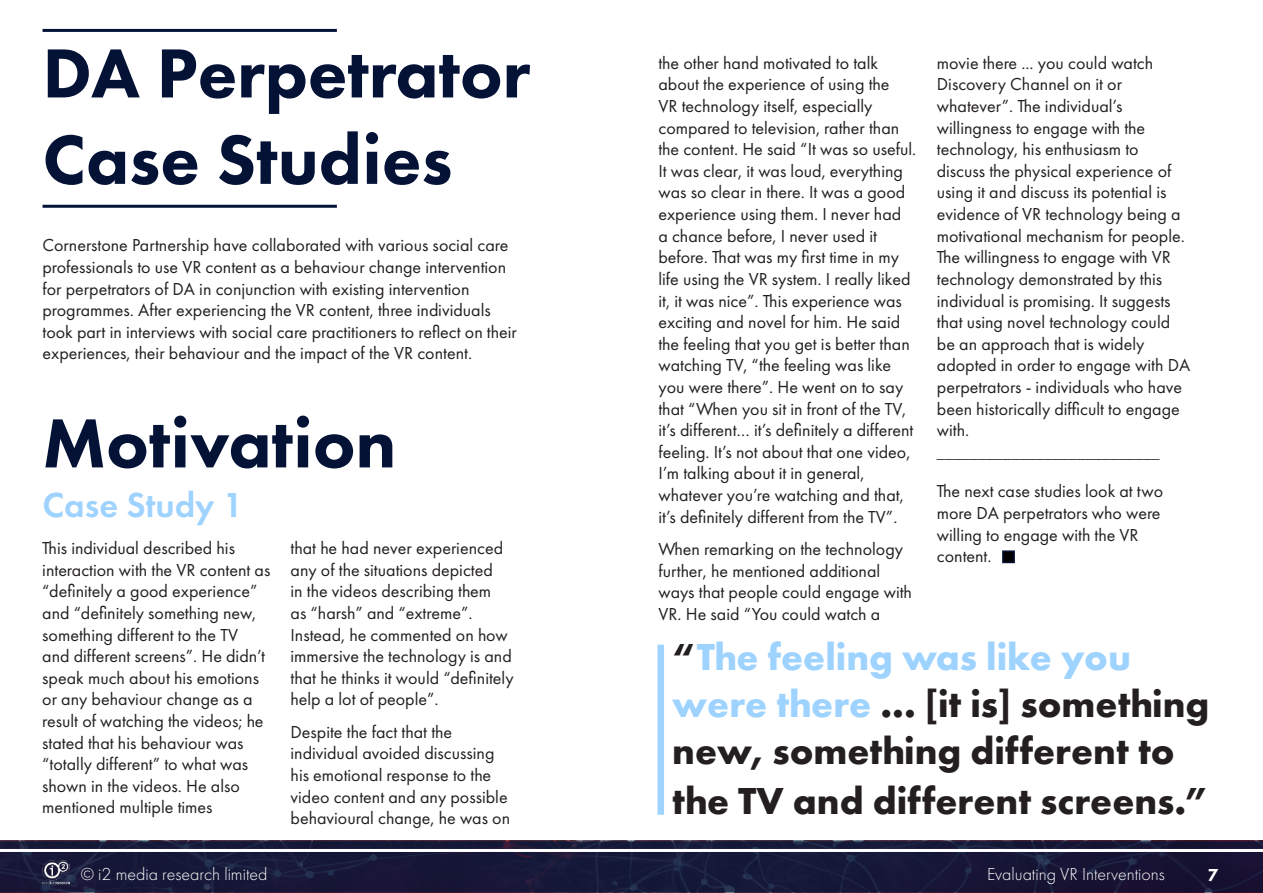
<style>
.page{position:relative;width:1263px;height:893px;background:#fff}
.page>*{position:absolute;margin:0;border:0;box-sizing:border-box;transform-origin:0 0}
.t1{font:800 72px/86.4px "Futura PT";color:#041236}
.t2{font:700 39px/46.8px "Futura PT";color:#231f20}
.t3{font:600 36px "Futura PT";color:#9ed2ff}
.t4{font:18px/21.6px "Futura PT";color:#231f20}
.t5{font:300 18px "Futura PT";color:#fff}
.t6{font:800 18px "Futura PT";color:#fff}
.t7{font:16.5px "Charter";color:#231f20}
.s1{color:#9ed2ff}
</style>
<div class="page">
<svg style="left:0;top:841px;width:1263px;height:51px;background:#171838"></svg>
<hr style="left:0;top:849px;width:1263px;height:3px;background:#fff">
<img style="left:43px;top:861px;width:27px;height:25px">
<hr style="left:43px;top:29px;width:294px;height:3px;background:#041236">
<hr style="left:43px;top:205px;width:294px;height:3px;background:#041236">
<div style="left:657px;top:645px;width:7px;height:170px;background:#9ed2ff"></div>
<div style="left:1002px;top:550px;width:13px;height:13px;background:#000;border:2px solid #041236"></div>
<h1 class="t1" style="left:43px;top:36px;width:489px">DA Perpetrator<br>Case Studies</h1>
<p class="t4" style="left:43px;top:236px;width:476px">Cornerstone Partnership have collaborated with various social care professionals to use VR content as a behaviour change intervention for perpetrators of DA in conjunction with existing intervention programmes. After experiencing the VR content, three individuals took part in interviews with social care practitioners to reflect on their experiences, their behaviour and the impact of the VR content.</p>
<h1 class="t1" style="left:42px;top:406px;width:355px">Motivation</h1>
<h3 class="t3" style="left:43px;top:491px;width:202px">Case Study 1</h3>
<p class="t4" style="left:42px;top:539px;width:230px">This individual described his interaction with the VR content as “definitely a good experience” and “definitely something new, something different to the TV<br>and different screens”. He didn’t speak much about his emotions or any behaviour change as a result of watching the videos; he stated that his behaviour was “totally different” to what was shown in the videos. He also mentioned multiple times</p>
<p class="t4" style="left:291px;top:539px;width:225px">that he had never experienced any of the situations depicted<br>in the videos describing them<br>as “harsh” and “extreme”.<br>Instead, he commented on how immersive the technology is and that he thinks it would “definitely help a lot of people”.</p>
<p class="t4" style="left:291px;top:722px;width:221px">Despite the fact that the individual avoided discussing his emotional response to the video content and any possible behavioural change, he was on</p>
<p class="t4" style="left:658px;top:53px;width:259px">the other hand motivated to talk about the experience of using the<br>VR technology itself, especially compared to television, rather than the content. He said “It was so useful.<br>It was clear, it was loud, everything was so clear in there. It was a good experience using them. I never had<br>a chance before, I never used it before. That was my first time in my life using the VR system. I really liked it, it was nice”. This experience was exciting and novel for him. He said the feeling that you get is better than watching TV, “the feeling was like you were there”. He went on to say that “When you sit in front of the TV, it’s different… it’s definitely a different feeling. It’s not about that one video, I’m talking about it in general, whatever you’re watching and that, it’s definitely different from the TV”.</p>
<p class="t4" style="left:658px;top:539px;width:255px">When remarking on the technology further, he mentioned additional ways that people could engage with<br>VR. He said “You could watch a</p>
<p class="t4" style="left:937px;top:53px;width:255px">movie there ... you could watch<br>Discovery Channel on it or whatever”. The individual’s willingness to engage with the technology, his enthusiasm to discuss the physical experience of using it and discuss its potential is evidence of VR technology being a motivational mechanism for people.<br>The willingness to engage with VR technology demonstrated by this individual is promising. It suggests that using novel technology could be an approach that is widely adopted in order to engage with DA perpetrators - individuals who have been historically difficult to engage with.</p>
<p class="t7" style="left:937px;top:444px;width:224px">___________________________</p>
<p class="t4" style="left:937px;top:482px;width:228px">The next case studies look at two more DA perpetrators who were willing to engage with the VR content.</p>
<h2 class="t2" style="left:672px;top:637px;width:539px">“<span class="s1">The feeling was like you were there</span> ... [it is] something new, something different to</h2>
<h2 class="t2" style="left:672px;top:781px;width:537px">the TV and different screens.”</h2>
<p class="t5" style="left:81px;top:867px;width:188px">© i2 media research limited</p>
<p class="t6" style="left:1208px;top:868px;width:12px">7</p>
<p class="t5" style="left:987px;top:867px;width:179px">Evaluating VR Interventions</p>
</div>
